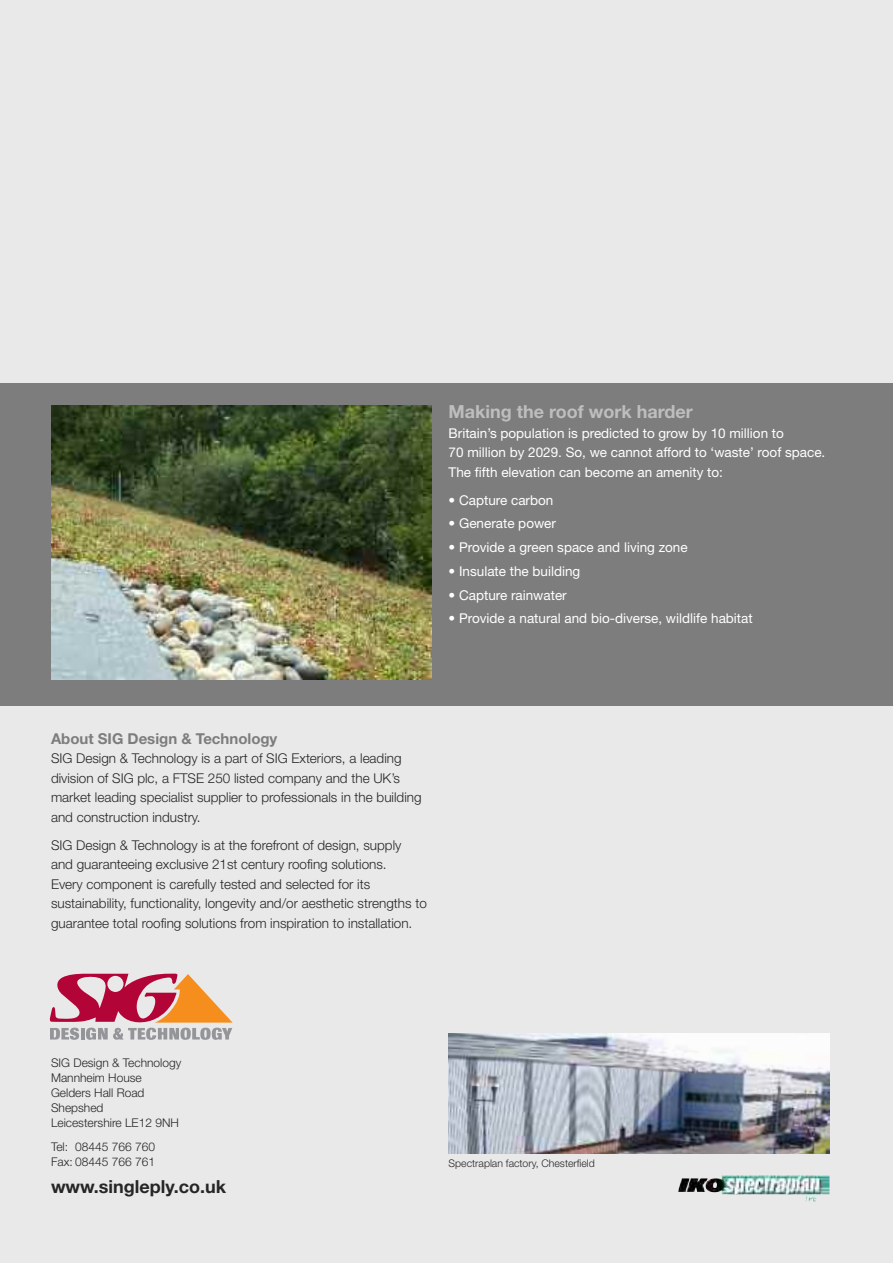
<style>
.page{position:relative;width:893px;height:1263px;background:#e9e9e9}
.page>*{position:absolute;margin:0;border:0;box-sizing:border-box;transform-origin:0 0}
.t1{font:700 18px "Helvetica Neue";color:#bebebe}
.t2{font:700 18px "Helvetica Neue";color:#272627}
.t3{font:700 15px "Helvetica Neue";color:#7d7d7d}
.t4{font:300 13.5px/19.5px "Helvetica Neue";color:#272627}
.t5{font:13.5px/19.5px "Helvetica Neue";color:#fff}
.t6{font:300 12px/15px "Helvetica Neue";color:#272627}
.t7{font:300 10.5px "Helvetica Neue";color:#272627}
</style>
<div class="page">
<div style="left:0;top:383px;width:893px;height:322px;background:#7d7d7d"></div>
<svg style="left:50px;top:973px;width:183px;height:67px"></svg>
<img style="left:51px;top:406px;width:381px;height:273px">
<img style="left:449px;top:1033px;width:380px;height:120px">
<img style="left:678px;top:1175px;width:151px;height:26px">
<h1 class="t1" style="left:449px;top:405px;width:246px">Making the roof work harder</h1>
<p class="t5" style="left:449px;top:424px;width:378px">Britain’s population is predicted to grow by 10 million to<br>70 million by 2029. So, we cannot afford to ‘waste’ roof space.<br>The fifth elevation can become an amenity to:</p>
<p class="t5" style="left:449px;top:491px;width:106px">• Capture carbon</p>
<p class="t5" style="left:449px;top:515px;width:109px">• Generate power</p>
<p class="t5" style="left:449px;top:539px;width:241px">• Provide a green space and living zone</p>
<p class="t5" style="left:449px;top:562px;width:133px">• Insulate the building</p>
<p class="t5" style="left:449px;top:586px;width:120px">• Capture rainwater</p>
<p class="t5" style="left:449px;top:610px;width:306px">• Provide a natural and bio-diverse, wildlife habitat</p>
<p class="t3" style="left:51px;top:733px;width:228px">About SIG Design &amp; Technology</p>
<p class="t4" style="left:51px;top:750px;width:372px">SIG Design &amp; Technology is a part of SIG Exteriors, a leading division of SIG plc, a FTSE 250 listed company and the UK’s market leading specialist supplier to professionals in the building and construction industry.</p>
<p class="t4" style="left:51px;top:836px;width:377px">SIG Design &amp; Technology is at the forefront of design, supply<br>and guaranteeing exclusive 21st century roofing solutions.<br>Every component is carefully tested and selected for its sustainability, functionality, longevity and/or aesthetic strengths to guarantee total roofing solutions from inspiration to installation.</p>
<p class="t6" style="left:51px;top:1057px;width:132px">SIG Design &amp; Technology<br>Mannheim House<br>Gelders Hall Road<br>Shepshed<br>Leicestershire LE12 9NH</p>
<p class="t6" style="left:51px;top:1140px;width:106px">Tel: 08445 766 760<br>Fax: 08445 766 761</p>
<h1 class="t2" style="left:51px;top:1180px;width:177px">www.singleply.co.uk</h1>
<p class="t7" style="left:449px;top:1159px;width:148px">Spectraplan factory, Chesterfield</p>
</div>
